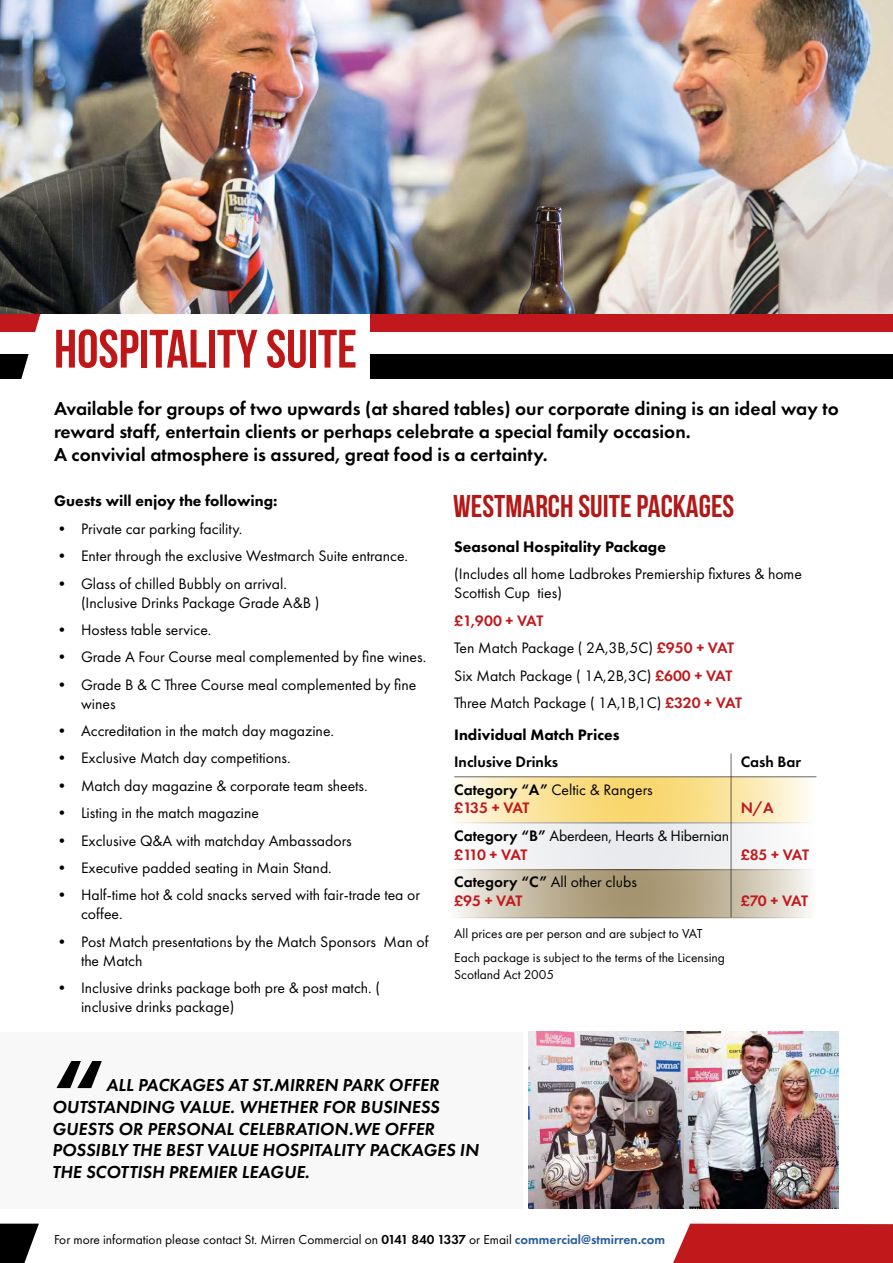
<style>
.page{position:relative;width:893px;height:1263px;background:#fff}
.page>*{position:absolute;margin:0;border:0;box-sizing:border-box;transform-origin:0 0}
.t1{font:700 92.1px "Futura PT";color:#000}
.t2{font:54px "Bebas Neue";color:#bf1717}
.t3{font:31.5px "Bebas Neue";color:#b21917}
.t4{font:600 19.5px/23.4px "Futura PT";color:#000}
.t5{font:italic 600 18px/21.6px "Futura PT";color:#000}
.t6{font:15.75px/18.9px "Futura PT";color:#000}
.t7{font:800 15.75px "Futura PT";color:#000}
.t8{font:600 15.75px "Futura PT";color:#000}
.t9{font:600 15.75px "Futura PT";letter-spacing:-.04em;color:#c0181d}
.t10{font:13.5px/24.8px "Futura PT";color:#000}
.s1{font-weight:600;color:#c0181d}
.s2{font-weight:600}
.s3{font-weight:600;color:#275b9b}
</style>
<div class="page">
<svg style="left:0;top:1223px;width:39px;height:40px"></svg>
<svg style="left:673px;top:1223px;width:220px;height:40px;background:#c32629"></svg>
<img style="left:0;top:0;width:893px;height:314px">
<div style="left:0;top:314px;width:893px;height:45px;background:#c0181d"></div>
<div style="left:0;top:332px;width:893px;height:45px;background:#fff"></div>
<div style="left:0;top:354px;width:893px;height:24px;background:#000"></div>
<svg style="left:455px;top:870px;width:355px;height:47px;background:#c4b9a1"></svg>
<svg style="left:454px;top:777px;width:362px;height:45px;background:#f9e4a1"></svg>
<div style="left:454px;top:822px;width:362px;height:47px;background:#e9eaed"></div>
<div style="left:0;top:1032px;width:523px;height:176px;background:#f8f8f8"></div>
<div style="left:19px;top:314px;width:351px;height:65px;background:#fff"></div>
<img style="left:529px;top:1031px;width:154px;height:178px">
<img style="left:685px;top:1031px;width:154px;height:178px">
<hr style="left:731px;top:753px;width:1px;height:164px;background:#000">
<hr style="left:454px;top:776px;width:362px;height:1px;background:#000">
<hr style="left:448px;top:822px;width:368px;height:1px;background:#000">
<hr style="left:446px;top:869px;width:370px;height:1px;background:#000">
<hr style="left:446px;top:917px;width:370px;height:1px;background:#000">
<h2 class="t2" style="left:54px;top:319px;width:304px">HOSPITALITY SUITE</h2>
<p class="t4" style="left:54px;top:396px;width:786px">Available for groups of two upwards (at shared tables) our corporate dining is an ideal way to reward staff, entertain clients or perhaps celebrate a special family occasion.<br>A convivial atmosphere is assured, great food is a certainty.</p>
<h3 class="t3" style="left:453px;top:489px;width:283px">WESTMARCH SUITE PACKAGES</h3>
<p class="t7" style="left:454px;top:537px;width:213px">Seasonal Hospitality Package</p>
<p class="t6" style="left:454px;top:565px;width:349px">(Includes all home Ladbrokes Premiership fixtures &amp; home<br>Scottish Cup ties)</p>
<p class="t6" style="left:454px;top:607px;width:289px;line-height:27.5px"><span class="s1">£1,900 + VAT<br></span>Ten Match Package ( 2A,3B,5C) <span class="s1">£950 + VAT<br></span>Six Match Package ( 1A,2B,3C) <span class="s1">£600 + VAT<br></span>Three Match Package ( 1A,1B,1C) <span class="s1">£320 + VAT</span></p>
<p class="t7" style="left:454px;top:724px;width:167px">Individual Match Prices</p>
<p class="t8" style="left:454px;top:752px;width:105px">Inclusive Drinks</p>
<p class="t8" style="left:741px;top:752px;width:62px">Cash Bar</p>
<p class="t6" style="left:454px;top:780px;width:200px"><span class="s2">Category “A”</span> Celtic &amp; Rangers <span class="s1">£135 + VAT</span></p>
<p class="t7" style="left:54px;top:491px;width:225px">Guests will enjoy the following:</p>
<p class="t6" style="left:54px;top:519px;width:190px">• Private car parking facility.</p>
<p class="t6" style="left:54px;top:546px;width:356px">• Enter through the exclusive Westmarch Suite entrance.</p>
<p class="t6" style="left:81px;top:574px;width:240px;text-indent:-27px">• Glass of chilled Bubbly on arrival. (Inclusive Drinks Package Grade A&amp;B )</p>
<p class="t6" style="left:54px;top:620px;width:159px">• Hostess table service.</p>
<p class="t6" style="left:54px;top:647px;width:374px">• Grade A Four Course meal complemented by fine wines.</p>
<p class="t6" style="left:81px;top:675px;width:337px;text-indent:-27px">• Grade B &amp; C Three Course meal complemented by fine wines</p>
<p class="t6" style="left:54px;top:721px;width:282px">• Accreditation in the match day magazine.</p>
<p class="t6" style="left:54px;top:749px;width:238px">• Exclusive Match day competitions.</p>
<p class="t6" style="left:54px;top:776px;width:315px">• Match day magazine &amp; corporate team sheets.</p>
<p class="t6" style="left:54px;top:803px;width:207px">• Listing in the match magazine</p>
<p class="t6" style="left:54px;top:831px;width:299px">• Exclusive Q&amp;A with matchday Ambassadors</p>
<p class="t6" style="left:54px;top:858px;width:279px">• Executive padded seating in Main Stand.</p>
<p class="t6" style="left:81px;top:886px;width:341px;text-indent:-27px">• Half-time hot &amp; cold snacks served with fair-trade tea or coffee.</p>
<p class="t6" style="left:81px;top:932px;width:349px;text-indent:-27px">• Post Match presentations by the Match Sponsors Man of the Match</p>
<p class="t6" style="left:81px;top:978px;width:301px;text-indent:-27px">• Inclusive drinks package both pre &amp; post match. ( inclusive drinks package)</p>
<p class="t9" style="left:741px;top:798px;width:35px">N/A</p>
<p class="t6" style="left:454px;top:826px;width:277px"><span class="s2">Category “B”</span> Aberdeen, Hearts &amp; Hibernian <span class="s1">£110 + VAT</span></p>
<p class="t9" style="left:741px;top:844px;width:70px">£85 + VAT</p>
<p class="t6" style="left:454px;top:872px;width:184px"><span class="s2">Category “C”</span> All other clubs <span class="s1">£95 + VAT</span></p>
<p class="t9" style="left:741px;top:891px;width:69px">£70 + VAT</p>
<p class="t10" style="left:454px;top:921px;width:272px">All prices are per person and are subject to VAT<br>Each package is subject to the terms of the Licensing</p>
<p class="t10" style="left:454px;top:962px;width:102px">Scotland Act 2005</p>
<h1 class="t1" style="left:52px;top:1032px;width:54px">“</h1>
<p class="t5" style="left:52px;top:1074px;width:428px;text-indent:54px">ALL PACKAGES AT ST.MIRREN PARK OFFER OUTSTANDING VALUE. WHETHER FOR BUSINESS GUESTS OR PERSONAL CELEBRATION.WE OFFER POSSIBLY THE BEST VALUE HOSPITALITY PACKAGES IN THE SCOTTISH PREMIER LEAGUE.</p>
<p class="t10" style="left:54px;top:1227px;width:613px">For more information please contact St. Mirren Commercial on <span class="s2">0141 840 1337</span> or Email <span class="s3">commercial@stmirren.com</span></p>
</div>
